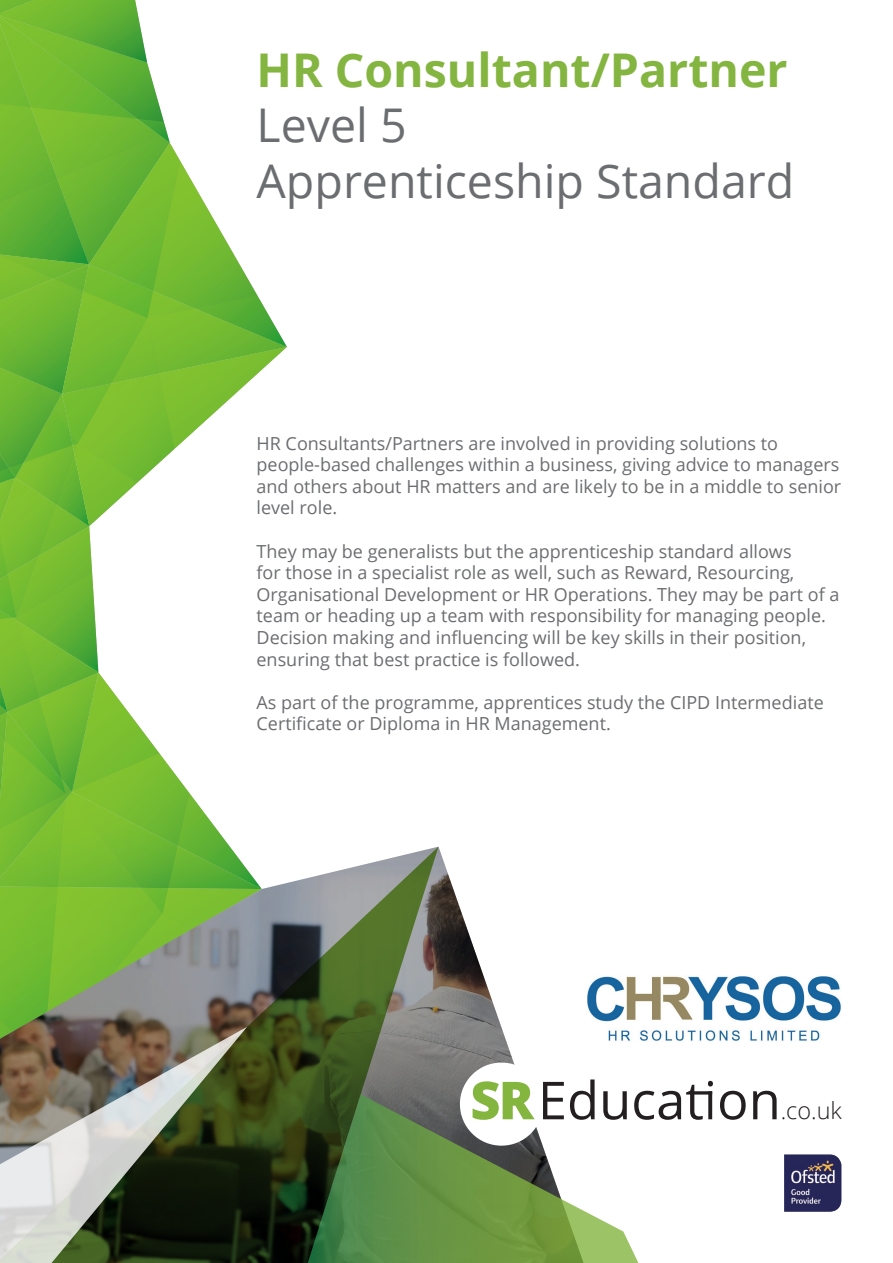
<style>
.page{position:relative;width:893px;height:1263px;background:#fff}
.page>*{position:absolute;margin:0;border:0;box-sizing:border-box;transform-origin:0 0}
.t1{font:46.5px/55.8px "Open Sans";color:#6c6d70}
.t2{font:700 46.5px "Open Sans";color:#84b540}
.t3{font:300 23.4px "Open Sans";color:#231f20}
.t4{font:18px/21.6px "Open Sans";color:#6c6d70}
</style>
<div class="page">
<svg style="left:0;top:0;width:287px;height:847px"></svg>
<img style="left:438px;top:847px;width:126px;height:247px">
<div style="left:460px;top:1062px;width:83px;height:84px;background:#fff;border-radius:50%"></div>
<svg style="left:0;top:847px;width:438px;height:416px;background:#6d8852"></svg>
<svg style="left:0;top:1027px;width:247px;height:236px;background:#717262"></svg>
<svg style="left:304px;top:1094px;width:335px;height:169px"></svg>
<svg style="left:543px;top:1082px;width:21px;height:37px"></svg>
<svg style="left:570px;top:1079px;width:25px;height:41px"></svg>
<svg style="left:603px;top:1091px;width:24px;height:29px"></svg>
<svg style="left:634px;top:1081px;width:79px;height:39px"></svg>
<svg style="left:720px;top:1091px;width:26px;height:29px"></svg>
<svg style="left:753px;top:1091px;width:24px;height:28px"></svg>
<svg style="left:473px;top:1081px;width:62px;height:39px"></svg>
<img style="left:784px;top:1154px;width:57px;height:58px">
<img style="left:587px;top:976px;width:254px;height:65px">
<h1 class="t2" style="left:257px;top:37px;width:533px">HR Consultant/Partner</h1>
<h1 class="t1" style="left:257px;top:96px;width:539px">Level 5<br>Apprenticeship Standard</h1>
<p class="t4" style="left:257px;top:432px;width:586px">HR Consultants/Partners are involved in providing solutions to people-based challenges within a business, giving advice to managers and others about HR matters and are likely to be in a middle to senior level role.</p>
<p class="t4" style="left:257px;top:540px;width:584px">They may be generalists but the apprenticeship standard allows<br>for those in a specialist role as well, such as Reward, Resourcing, Organisational Development or HR Operations. They may be part of a team or heading up a team with responsibility for managing people.<br>Decision making and influencing will be key skills in their position, ensuring that best practice is followed.</p>
<p class="t4" style="left:257px;top:691px;width:569px">As part of the programme, apprentices study the CIPD Intermediate<br>Certificate or Diploma in HR Management.</p>
<p class="t3" style="left:781px;top:1094px;width:63px">.co.uk</p>
</div>
